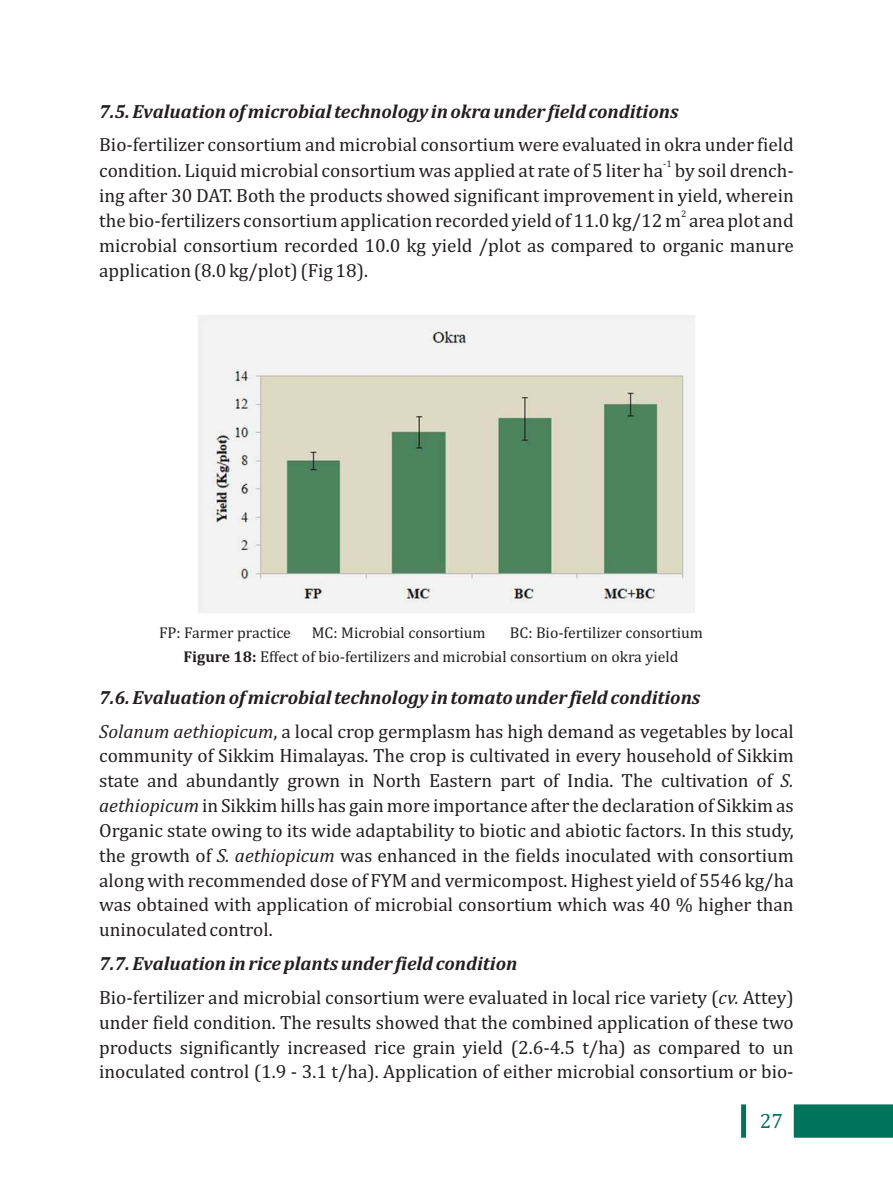
<style>
.page{position:relative;width:893px;height:1191px;background:#fff}
.page>*{position:absolute;margin:0;border:0;box-sizing:border-box;transform-origin:0 0}
.t1{font:21px "Cambria";color:#00745b}
.t2{font:19.25px/24.8px "Cambria";color:#231f20;text-align:justify}
.t3{font:italic 700 19.25px/33.8px "Cambria";color:#231f20}
.t4{font:15.75px/24px "Cambria";color:#231f20}
.t5{font:9.62px "Cambria";color:#231f20}
.s1{font-weight:700}
.s2{font-weight:400}
.s3{font-weight:400;font-style:normal}
.s4{font-style:italic}
.s5{font-weight:700;font-style:italic}
</style>
<div class="page">
<img style="left:198px;top:315px;width:497px;height:298px">
<svg style="left:741px;top:1104px;width:152px;height:33px"></svg>
<p class="t3" style="left:99px;top:95px;width:581px">7.5. Evaluation of microbial technology in okra under field conditions</p>
<p class="t2" style="left:99px;top:134px;width:696px">Bio-fertilizer consortium and microbial consortium were evaluated in okra under field</p>
<p class="t5" style="left:663px;top:160px;width:10px">-1</p>
<p class="t2" style="left:99px;top:159px;width:696px">condition. Liquid microbial consortium was applied at rate of 5 liter ha by soil drench&shy;ing after 30 DAT. Both the products showed significant improvement in yield, wherein</p>
<p class="t5" style="left:681px;top:210px;width:7px">2</p>
<p class="t2" style="left:99px;top:209px;width:696px">the bio-fertilizers consortium application recorded yield of 11.0 kg/12 m area plot and microbial consortium recorded 10.0 kg yield /plot as compared to organic manure application (8.0 kg/plot) (Fig 18).</p>
<p class="t4" style="left:183px;top:621px;width:521px;text-indent:326px">BC: Bio-fertilizer consortium<br><span class="s1">Figure 18:</span> Effect of bio-fertilizers and microbial consortium on okra yield</p>
<p class="t3" style="left:99px;top:681px;width:696px">7.6. Evaluation of microbial technology in tomato under field conditions<br><span class="s2">Solanum aethiopicum</span><span class="s3">, a local crop germplasm has high demand as vegetables by local</span></p>
<p class="t2" style="left:99px;top:744px;width:696px">community of Sikkim Himalayas. The crop is cultivated in every household of Sikkim state and abundantly grown in North Eastern part of India. The cultivation of <span class="s4">S. aethiopicum</span>in Sikkim hills has gain more importance after the declaration of Sikkim as Organic state owing to its wide adaptability to biotic and abiotic factors. In this study, the growth of <span class="s4">S. aethiopicum</span> was enhanced in the fields inoculated with consortium along with recommended dose of FYM and vermicompost. Highest yield of 5546 kg/ha was obtained with application of microbial consortium which was 40 % higher than uninoculated control.</p>
<p class="t2" style="left:99px;top:947px;width:696px;line-height:33.8px"><span class="s5">7.7. Evaluation in rice plants under field condition<br></span>Bio-fertilizer and microbial consortium were evaluated in local rice variety (<span class="s4">cv.</span> Attey)</p>
<p class="t2" style="left:99px;top:1011px;width:696px">under field condition. The results showed that the combined application of these two products significantly increased rice grain yield (2.6-4.5 t/ha) as compared to un inoculated control (1.9 - 3.1 t/ha). Application of either microbial consortium or bio-</p>
<p class="t1" style="left:760px;top:1111px;width:25px">27</p>
<p class="t4" style="left:159px;top:621px;width:133px">FP: Farmer practice</p>
<p class="t4" style="left:312px;top:621px;width:175px">MC: Microbial consortium</p>
</div>
